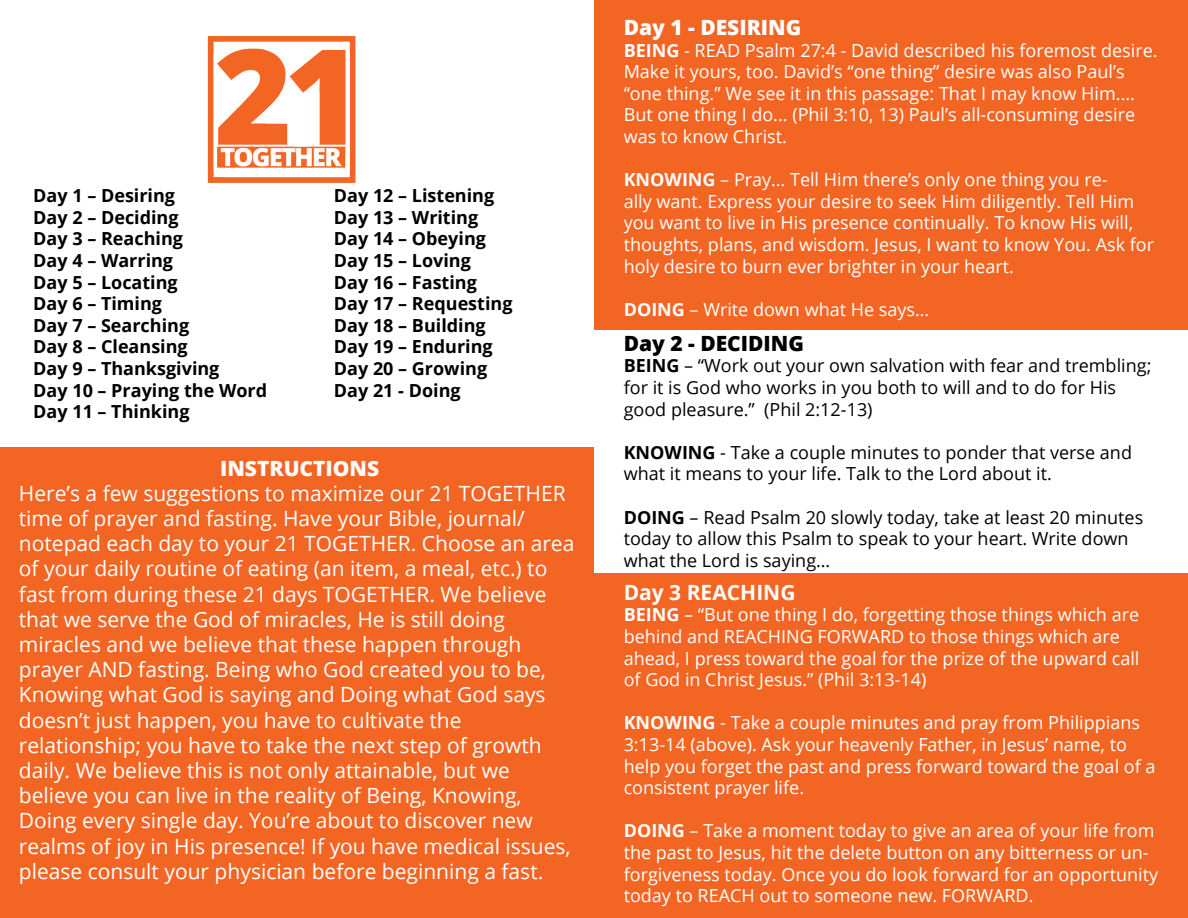
<style>
.page{position:relative;width:1188px;height:918px;background:#fff}
.page>*{position:absolute;margin:0;border:0;box-sizing:border-box;transform-origin:0 0}
.t1{font:21px/25.2px "Open Sans";color:#fff}
.t2{font:800 21px "Open Sans";color:#fff}
.t3{font:800 21px "Open Sans";color:#000}
.t4{font:700 21px "Open Sans";color:#fff}
.t5{font:18px/21.6px "Open Sans";color:#fff}
.t6{font:18px/21.6px "Open Sans";color:#000}
.t7{font:700 18px "Open Sans";color:#000}
.s1{font-weight:700}
</style>
<div class="page">
<div style="left:594px;top:573px;width:594px;height:345px;background:#f36523"></div>
<div style="left:594px;top:0;width:594px;height:329px;background:#f36523"></div>
<img style="left:207px;top:36px;width:149px;height:147px">
<div style="left:0;top:448px;width:594px;height:470px;background:#f36523"></div>
<p class="t7" style="left:33px;top:183px;width:143px">Day 1 – Desiring</p>
<p class="t7" style="left:33px;top:205px;width:147px">Day 2 – Deciding</p>
<p class="t7" style="left:33px;top:226px;width:151px">Day 3 – Reaching</p>
<p class="t7" style="left:33px;top:248px;width:141px">Day 4 – Warring</p>
<p class="t7" style="left:33px;top:269px;width:146px">Day 5 – Locating</p>
<p class="t7" style="left:33px;top:291px;width:130px">Day 6 – Timing</p>
<p class="t7" style="left:33px;top:313px;width:157px">Day 7 – Searching</p>
<p class="t7" style="left:33px;top:334px;width:156px">Day 8 – Cleansing</p>
<p class="t7" style="left:33px;top:356px;width:188px">Day 9 – Thanksgiving</p>
<p class="t7" style="left:33px;top:377px;width:235px">Day 10 – Praying the Word</p>
<p class="t7" style="left:33px;top:399px;width:158px">Day 11 – Thinking</p>
<p class="t7" style="left:334px;top:183px;width:162px">Day 12 – Listening</p>
<p class="t7" style="left:334px;top:205px;width:146px">Day 13 – Writing</p>
<p class="t7" style="left:334px;top:226px;width:154px">Day 14 – Obeying</p>
<p class="t7" style="left:334px;top:248px;width:139px">Day 15 – Loving</p>
<p class="t7" style="left:334px;top:269px;width:145px">Day 16 – Fasting</p>
<p class="t7" style="left:334px;top:291px;width:180px">Day 17 – Requesting</p>
<p class="t7" style="left:334px;top:313px;width:153px">Day 18 – Building</p>
<p class="t7" style="left:334px;top:334px;width:160px">Day 19 – Enduring</p>
<p class="t7" style="left:334px;top:356px;width:155px">Day 20 – Growing</p>
<p class="t7" style="left:334px;top:377px;width:128px">Day 21 - Doing</p>
<p class="t2" style="left:220px;top:452px;width:161px">INSTRUCTIONS</p>
<p class="t1" style="left:19px;top:480px;width:557px">Here’s a few suggestions to maximize our 21 TOGETHER time of prayer and fasting. Have your Bible, journal/ notepad each day to your 21 TOGETHER. Choose an area of your daily routine of eating (an item, a meal, etc.) to fast from during these 21 days TOGETHER. We believe that we serve the God of miracles, He is still doing</p>
<p class="t1" style="left:19px;top:631px;width:529px">miracles and we believe that these happen through prayer AND fasting. Being who God created you to be, Knowing what God is saying and Doing what God says doesn’t just happen, you have to cultivate the</p>
<p class="t1" style="left:19px;top:732px;width:524px">relationship; you have to take the next step of growth daily. We believe this is not only attainable, but we</p>
<p class="t1" style="left:19px;top:783px;width:504px">believe you can live in the reality of Being, Knowing,</p>
<p class="t1" style="left:19px;top:808px;width:553px">Doing every single day. You’re about to discover new realms of joy in His presence! If you have medical issues, please consult your physician before beginning a fast.</p>
<p class="t2" style="left:624px;top:11px;width:179px">Day 1 - DESIRING</p>
<p class="t5" style="left:624px;top:39px;width:535px"><span class="s1">BEING</span> - READ Psalm 27:4 - David described his foremost desire.<br>Make it yours, too. David’s “one thing” desire was also Paul’s “one thing.” We see it in this passage: That I may know Him....<br>But one thing I do... (Phil 3:10, 13) Paul’s all-consuming desire was to know Christ.</p>
<p class="t5" style="left:624px;top:168px;width:532px"><span class="s1">KNOWING</span> – Pray… Tell Him there’s only one thing you re-<br>ally want. Express your desire to seek Him diligently. Tell Him you want to live in His presence continually. To know His will, thoughts, plans, and wisdom. Jesus, I want to know You. Ask for holy desire to burn ever brighter in your heart.</p>
<p class="t5" style="left:624px;top:298px;width:307px"><span class="s1">DOING</span> – Write down what He says…</p>
<p class="t3" style="left:624px;top:327px;width:182px">Day 2 - DECIDING</p>
<p class="t6" style="left:624px;top:355px;width:529px"><span class="s1">BEING</span> – “Work out your own salvation with fear and trembling; for it is God who works in you both to will and to do for His good pleasure.” (Phil 2:12-13)</p>
<p class="t6" style="left:624px;top:441px;width:510px"><span class="s1">KNOWING</span> - Take a couple minutes to ponder that verse and what it means to your life. Talk to the Lord about it.</p>
<p class="t6" style="left:624px;top:506px;width:521px"><span class="s1">DOING</span> – Read Psalm 20 slowly today, take at least 20 minutes today to allow this Psalm to speak to your heart. Write down what the Lord is saying…</p>
<p class="t4" style="left:624px;top:577px;width:173px">Day 3 REACHING</p>
<p class="t5" style="left:624px;top:604px;width:517px"><span class="s1">BEING</span> – “But one thing I do, forgetting those things which are behind and REACHING FORWARD to those things which are ahead, I press toward the goal for the prize of the upward call of God in Christ Jesus.” (Phil 3:13-14)</p>
<p class="t5" style="left:624px;top:712px;width:533px"><span class="s1">KNOWING</span> - Take a couple minutes and pray from Philippians 3:13-14 (above). Ask your heavenly Father, in Jesus’ name, to help you forget the past and press forward toward the goal of a consistent prayer life.</p>
<p class="t5" style="left:624px;top:820px;width:536px"><span class="s1">DOING</span> – Take a moment today to give an area of your life from the past to Jesus, hit the delete button on any bitterness or un&shy;forgiveness today. Once you do look forward for an opportunity today to REACH out to someone new. FORWARD.</p>
</div>
